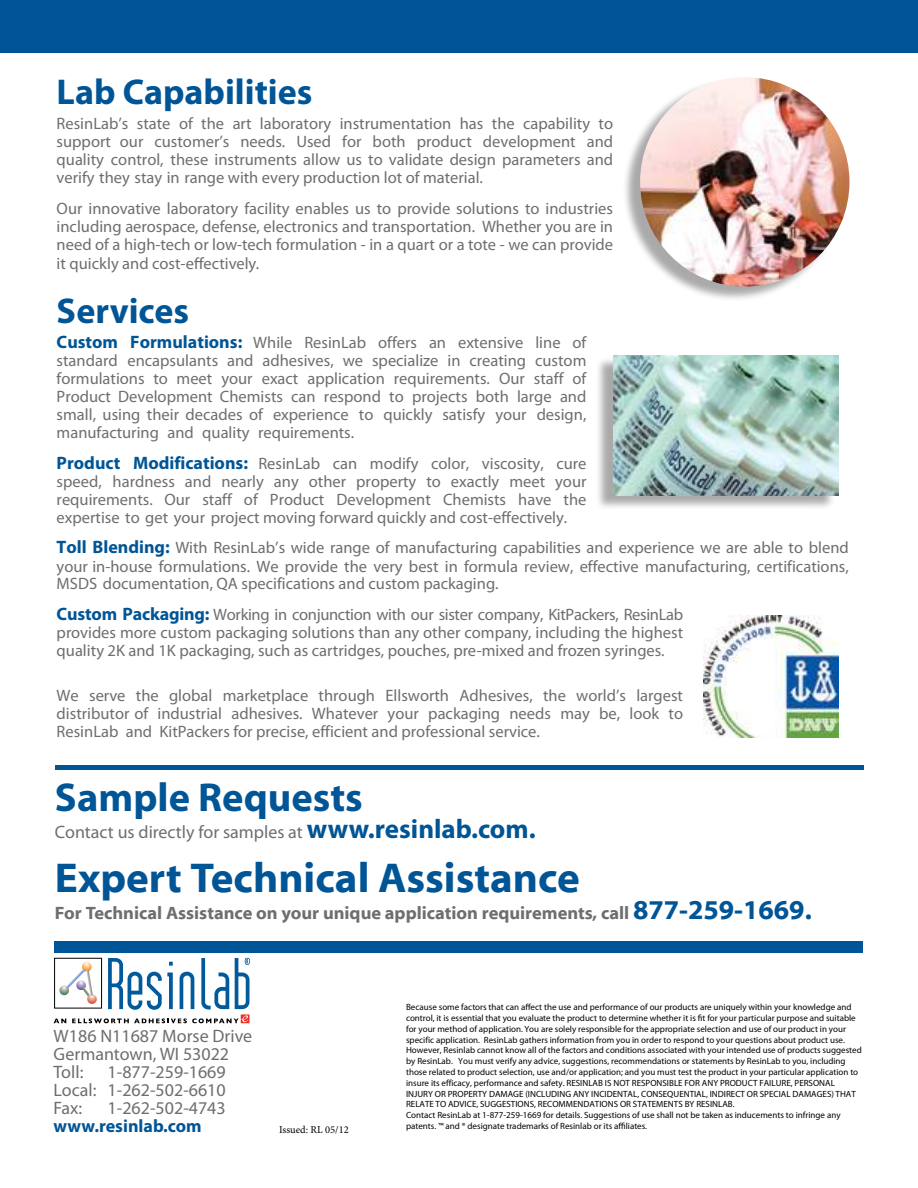
<style>
.page{position:relative;width:918px;height:1188px;background:#fff}
.page>*{position:absolute;margin:0;border:0;box-sizing:border-box;transform-origin:0 0}
.t1{font:700 42px "Myriad Web Pro";color:#005596}
.t2{font:700 40.5px "Myriad Pro";color:#005596}
.t3{font:700 36px "Myriad Pro";color:#005596}
.t4{font:18px/18px "Myriad Pro";color:#6d6e71}
.t5{font:700 18px "Myriad Web Pro";color:#6d6e71}
.t6{font:700 18px "Myriad Pro";color:#005596}
.t7{font:16.5px/18px "Myriad Pro";color:#6d6e71;text-align:justify}
.t8{font:10.5px "Minion Pro";color:#000}
.t9{font:9px/10.8px "Myriad Pro";color:#000}
.s1{font-weight:700;font-size:18px;color:#005596}
.s2{font-weight:700;font-size:27px;color:#005596}
.s3{font-size:27px;color:#005596}
</style>
<div class="page">
<img style="left:703px;top:615px;width:135px;height:122px">
<div style="left:596px;top:357px;width:239px;height:153px;background:#000;opacity:.34"></div>
<img style="left:613px;top:356px;width:225px;height:139px">
<svg style="left:54px;top:958px;width:196px;height:65px"></svg>
<hr style="left:55px;top:766px;width:809px;height:4px;background:#005596">
<div style="left:0;top:0;width:918px;height:53px;background:#005596"></div>
<div style="left:623px;top:79px;width:222px;height:222px;background:#000;opacity:.34"></div>
<img style="left:640px;top:77px;width:209px;height:210px;border-radius:105px">
<div style="left:54px;top:941px;width:809px;height:12px;background:#005596"></div>
<h3 class="t3" style="left:57px;top:69px;width:257px">Lab Capabilities</h3>
<p class="t7" style="left:57px;top:114px;width:558px">ResinLab’s state of the art laboratory instrumentation has the capability to support our customer’s needs. Used for both product development and quality control, these instruments allow us to validate design parameters and verify they stay in range with every production lot of material.</p>
<p class="t7" style="left:57px;top:199px;width:558px">Our innovative laboratory facility enables us to provide solutions to industries including aerospace, defense, electronics and transportation. Whether you are in need of a high-tech or low-tech formulation - in a quart or a tote - we can provide</p>
<p class="t7" style="left:57px;top:254px;width:204px">it quickly and cost-effectively.</p>
<h3 class="t3" style="left:57px;top:288px;width:134px">Services</h3>
<p class="t7" style="left:57px;top:333px;width:531px"><span class="s1">Custom Formulations:</span> While ResinLab offers an extensive line of standard encapsulants and adhesives, we specialize in creating custom formulations to meet your exact application requirements. Our staff of Product Development Chemists can respond to projects both large and small, using their decades of experience to quickly satisfy your design, manufacturing and quality requirements.</p>
<p class="t7" style="left:57px;top:454px;width:531px"><span class="s1">Product Modifications:</span> ResinLab can modify color, viscosity, cure speed, hardness and nearly any other property to exactly meet your requirements. Our staff of Product Development Chemists have the expertise to get your project moving forward quickly and cost-effectively.</p>
<p class="t7" style="left:57px;top:539px;width:794px"><span class="s1">Toll Blending:</span> With ResinLab’s wide range of manufacturing capabilities and experience we are able to blend your in-house formulations. We provide the very best in formula review, effective manufacturing, certifications, MSDS documentation, QA specifications and custom packaging.</p>
<p class="t7" style="left:57px;top:606px;width:628px"><span class="s1">Custom Packaging:</span> Working in conjunction with our sister company, KitPackers, ResinLab provides more custom packaging solutions than any other company, including the highest quality 2K and 1K packaging, such as cartridges, pouches, pre-mixed and frozen syringes.</p>
<p class="t7" style="left:57px;top:686px;width:628px">We serve the global marketplace through Ellsworth Adhesives, the world’s largest distributor of industrial adhesives. Whatever your packaging needs may be, look to ResinLab and KitPackers for precise, efficient and professional service.</p>
<h2 class="t2" style="left:55px;top:771px;width:309px">Sample Requests</h2>
<p class="t4" style="left:55px;top:823px;width:482px">Contact us directly for samples at <span class="s2">www.resinlab.com.</span></p>
<h1 class="t1" style="left:55px;top:855px;width:526px">Expert Technical Assistance</h1>
<p class="t5" style="left:55px;top:903px;width:758px">For Technical Assistance on your unique application requirements, call <span class="s3">877-259-1669.</span></p>
<p class="t4" style="left:54px;top:1027px;width:200px">W186 N11687 Morse Drive<br>Germantown, WI 53022<br>Toll:</p>
<p class="t4" style="left:54px;top:1063px;width:174px;text-align:justify;text-indent:54px">1-877-259-1669<br>Local: 1-262-502-6610<br>Fax:</p>
<p class="t4" style="left:108px;top:1099px;width:120px">1-262-502-4743</p>
<p class="t6" style="left:54px;top:1114px;width:150px">www.resinlab.com</p>
<p class="t8" style="left:279px;top:1123px;width:71px">Issued: RL 05/12</p>
<p class="t9" style="left:406px;top:1002px;width:457px">Because some factors that can affect the use and performance of our products are uniquely within your knowledge and control, it is essential that you evaluate the product to determine whether it is fit for your particular purpose and suitable for your method of application. You are solely responsible for the appropriate selection and use of our product in your specific application. ResinLab gathers information from you in order to respond to your questions about product use.<br>However, Resinlab cannot know all of the factors and conditions associated with your intended use of products suggested by ResinLab. You must verify any advice, suggestions, recommendations or statements by ResinLab to you, including those related to product selection, use and/or application; and you must test the product in your particular application to insure its efficacy, performance and safety. RESINLAB IS NOT RESPONSIBLE FOR ANY PRODUCT FAILURE, PERSONAL INJURY OR PROPERTY DAMAGE (INCLUDING ANY INCIDENTAL, CONSEQUENTIAL, INDIRECT OR SPECIAL DAMAGES) THAT RELATE TO ADVICE, SUGGESTIONS, RECOMMENDATIONS OR STATEMENTS BY RESINLAB.<br>Contact ResinLab at 1-877-259-1669 for details. Suggestions of use shall not be taken as inducements to infringe any patents. ™ and ® designate trademarks of Resinlab or its affiliates.</p>
</div>
